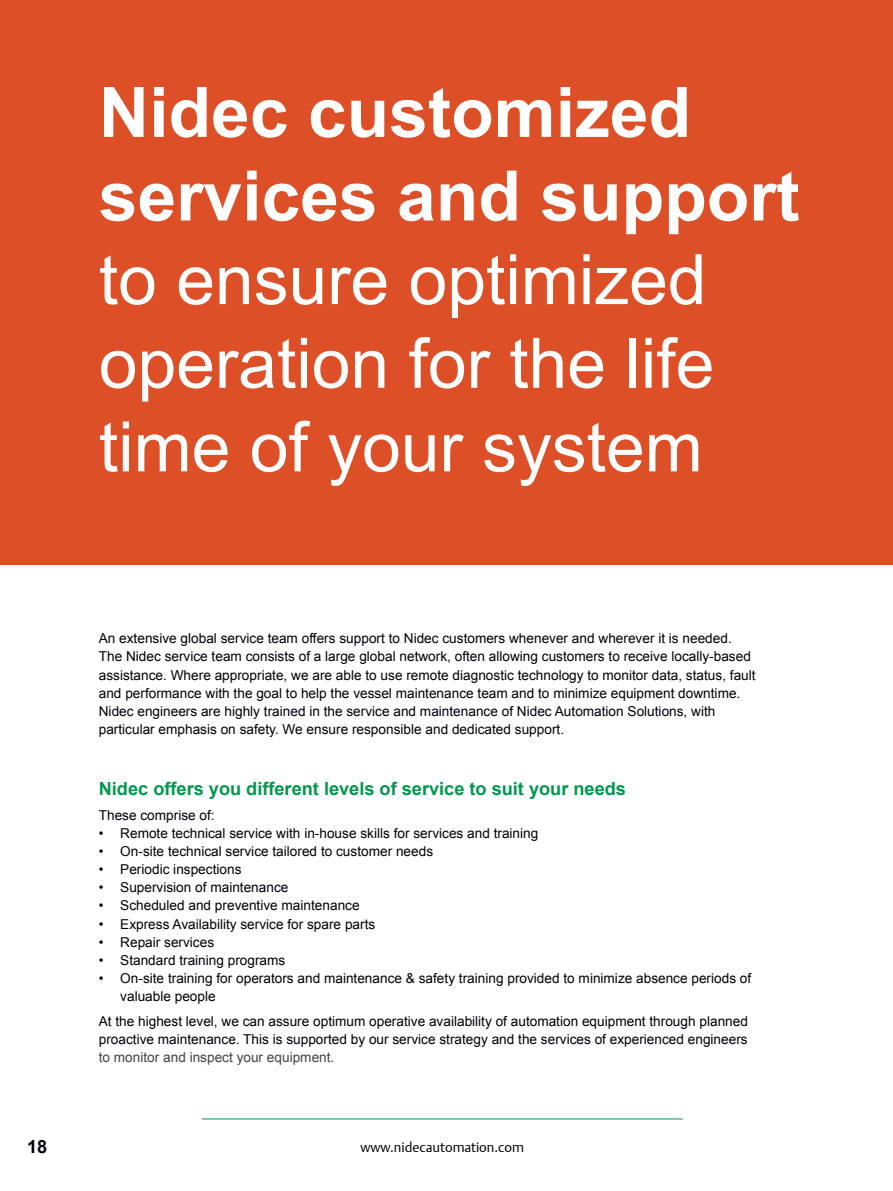
<style>
.page{position:relative;width:893px;height:1191px;background:#fff}
.page>*{position:absolute;margin:0;border:0;box-sizing:border-box;transform-origin:0 0}
.t1{font:69.6px/83.6px "Arial";color:#fff;text-align:justify}
.t2{font:700 69.6px/83.6px "Arial";color:#fff}
.t3{font:700 18.15px "Arial";color:#00984f}
.t4{font:700 18.15px "Arial";color:#010009}
.t5{font:13.65px/18.1px "Arial";color:#010009}
.t6{font:13.65px "Arial";color:#404244}
.t7{font:13.65px "DTL Argo T Light";color:#010009}
</style>
<div class="page">
<hr style="left:202px;top:1118px;width:481px;height:1px;background:#00984f">
<div style="left:0;top:0;width:893px;height:564px;background:#dd4f27"></div>
<h1 class="t2" style="left:99px;top:71px;width:702px">Nidec customized services and support</h1>
<h1 class="t1" style="left:99px;top:238px;width:617px">to ensure optimized operation for the life time of your system</h1>
<p class="t5" style="left:99px;top:629px;width:658px">An extensive global service team offers support to Nidec customers whenever and wherever it is needed.<br>The Nidec service team consists of a large global network, often allowing customers to receive locally-based assistance. Where appropriate, we are able to use remote diagnostic technology to monitor data, status, fault and performance with the goal to help the vessel maintenance team and to minimize equipment downtime.<br>Nidec engineers are highly trained in the service and maintenance of Nidec Automation Solutions, with particular emphasis on safety. We ensure responsible and dedicated support.</p>
<h2 class="t3" style="left:99px;top:779px;width:529px">Nidec offers you different levels of service to suit your needs</h2>
<p class="t5" style="left:99px;top:806px;width:117px">These comprise of:</p>
<p class="t5" style="left:99px;top:824px;width:441px">• Remote technical service with in-house skills for services and training</p>
<p class="t5" style="left:99px;top:842px;width:336px">• On-site technical service tailored to customer needs</p>
<p class="t5" style="left:99px;top:860px;width:144px">• Periodic inspections</p>
<p class="t5" style="left:99px;top:878px;width:191px">• Supervision of maintenance</p>
<p class="t5" style="left:99px;top:896px;width:262px">• Scheduled and preventive maintenance</p>
<p class="t5" style="left:99px;top:915px;width:278px">• Express Availability service for spare parts</p>
<p class="t5" style="left:99px;top:933px;width:117px">• Repair services</p>
<p class="t5" style="left:99px;top:951px;width:188px">• Standard training programs</p>
<p class="t5" style="left:120px;top:969px;width:633px;text-indent:-21px">• On-site training for operators and maintenance &amp; safety training provided to minimize absence periods of valuable people</p>
<p class="t5" style="left:99px;top:1011px;width:651px">At the highest level, we can assure optimum operative availability of automation equipment through planned proactive maintenance. This is supported by our service strategy and the services of experienced engineers</p>
<p class="t6" style="left:99px;top:1049px;width:237px">to monitor and inspect your equipment.</p>
<h2 class="t4" style="left:27px;top:1136px;width:22px">18</h2>
<p class="t7" style="left:360px;top:1138px;width:165px">www.nidecautomation.com</p>
</div>
